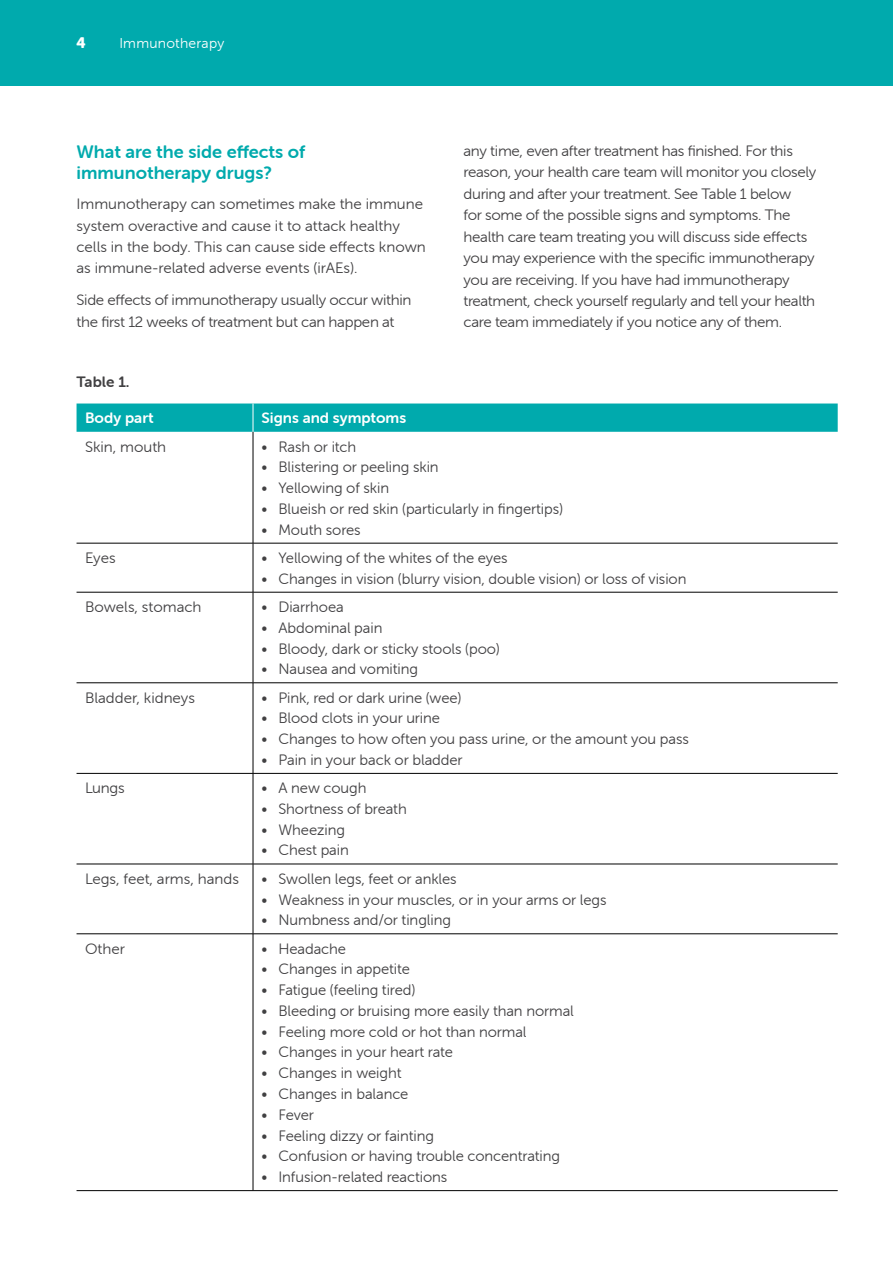
<style>
.page{position:relative;width:893px;height:1263px;background:#fff}
.page>*{position:absolute;margin:0;border:0;box-sizing:border-box;transform-origin:0 0}
.t1{font:18px/21px "Museo Sans Rounded 700";color:#00aaad}
.t2{font:15px/21.5px "Museo Sans Rounded 300";letter-spacing:-.005em;color:#414042}
.t3{font:15px "Museo Sans Rounded 700";color:#fff}
.t4{font:15px "Museo Sans Rounded 700";color:#414042}
.t5{font:15px "Museo Sans Rounded 900";color:#fff}
.t6{font:14.25px "Museo Sans Rounded 300";letter-spacing:.02em;color:#fff}
</style>
<div class="page">
<div style="left:0;top:0;width:893px;height:85px;background:#00aaad"></div>
<hr style="left:77px;top:543px;width:176px;height:1px;background:#000">
<hr style="left:253px;top:543px;width:585px;height:1px;background:#000">
<hr style="left:77px;top:592px;width:176px;height:1px;background:#000">
<hr style="left:253px;top:592px;width:585px;height:1px;background:#000">
<hr style="left:77px;top:682px;width:176px;height:1px;background:#000">
<hr style="left:253px;top:682px;width:585px;height:1px;background:#000">
<hr style="left:77px;top:773px;width:176px;height:1px;background:#000">
<hr style="left:253px;top:773px;width:585px;height:1px;background:#000">
<hr style="left:77px;top:864px;width:176px;height:1px;background:#000">
<hr style="left:253px;top:864px;width:585px;height:1px;background:#000">
<hr style="left:77px;top:933px;width:176px;height:1px;background:#000">
<hr style="left:253px;top:933px;width:585px;height:1px;background:#000">
<hr style="left:77px;top:1190px;width:176px;height:1px;background:#000">
<hr style="left:253px;top:1190px;width:585px;height:1px;background:#000">
<hr style="left:253px;top:432px;width:1px;height:111px;background:#000">
<hr style="left:253px;top:543px;width:1px;height:49px;background:#000">
<hr style="left:253px;top:592px;width:1px;height:91px;background:#000">
<hr style="left:253px;top:683px;width:1px;height:90px;background:#000">
<hr style="left:253px;top:773px;width:1px;height:91px;background:#000">
<hr style="left:253px;top:864px;width:1px;height:69px;background:#000">
<hr style="left:253px;top:934px;width:1px;height:256px;background:#000">
<svg style="left:77px;top:403px;width:761px;height:29px;background:#06acaf"></svg>
<p class="t5" style="left:77px;top:34px;width:11px">4</p>
<p class="t6" style="left:119px;top:36px;width:107px">Immunotherapy</p>
<p class="t1" style="left:77px;top:141px;width:230px">What are the side effects of immunotherapy drugs?</p>
<p class="t2" style="left:77px;top:193px;width:351px">Immunotherapy can sometimes make the immune system overactive and cause it to attack healthy cells in the body. This can cause side effects known as immune-related adverse events (irAEs).</p>
<p class="t2" style="left:77px;top:290px;width:336px">Side effects of immunotherapy usually occur within the first 12 weeks of treatment but can happen at</p>
<p class="t2" style="left:463px;top:140px;width:354px">any time, even after treatment has finished. For this reason, your health care team will monitor you closely during and after your treatment. See Table 1 below<br>for some of the possible signs and symptoms. The health care team treating you will discuss side effects you may experience with the specific immunotherapy you are receiving. If you have had immunotherapy treatment, check yourself regularly and tell your health care team immediately if you notice any of them.</p>
<p class="t4" style="left:77px;top:373px;width:55px">Table 1.</p>
<p class="t3" style="left:85px;top:410px;width:70px">Body part</p>
<p class="t3" style="left:261px;top:410px;width:146px">Signs and symptoms</p>
<p class="t2" style="left:85px;top:436px;width:83px">Skin, mouth</p>
<p class="t2" style="left:261px;top:436px;width:96px">• Rash or itch</p>
<p class="t2" style="left:261px;top:457px;width:179px">• Blistering or peeling skin</p>
<p class="t2" style="left:261px;top:477px;width:129px">• Yellowing of skin</p>
<p class="t2" style="left:261px;top:498px;width:303px">• Blueish or red skin (particularly in fingertips)</p>
<p class="t2" style="left:261px;top:519px;width:101px">• Mouth sores</p>
<p class="t2" style="left:85px;top:547px;width:32px">Eyes</p>
<p class="t2" style="left:261px;top:547px;width:248px">• Yellowing of the whites of the eyes</p>
<p class="t2" style="left:261px;top:568px;width:426px">• Changes in vision (blurry vision, double vision) or loss of vision</p>
<p class="t2" style="left:85px;top:596px;width:118px">Bowels, stomach</p>
<p class="t2" style="left:261px;top:596px;width:84px">• Diarrhoea</p>
<p class="t2" style="left:261px;top:617px;width:122px">• Abdominal pain</p>
<p class="t2" style="left:261px;top:638px;width:240px">• Bloody, dark or sticky stools (poo)</p>
<p class="t2" style="left:261px;top:658px;width:158px">• Nausea and vomiting</p>
<p class="t2" style="left:85px;top:687px;width:112px">Bladder, kidneys</p>
<p class="t2" style="left:261px;top:687px;width:202px">• Pink, red or dark urine (wee)</p>
<p class="t2" style="left:261px;top:707px;width:180px">• Blood clots in your urine</p>
<p class="t2" style="left:261px;top:728px;width:429px">• Changes to how often you pass urine, or the amount you pass</p>
<p class="t2" style="left:261px;top:749px;width:203px">• Pain in your back or bladder</p>
<p class="t2" style="left:85px;top:777px;width:41px">Lungs</p>
<p class="t2" style="left:261px;top:777px;width:106px">• A new cough</p>
<p class="t2" style="left:261px;top:798px;width:147px">• Shortness of breath</p>
<p class="t2" style="left:261px;top:819px;width:85px">• Wheezing</p>
<p class="t2" style="left:261px;top:840px;width:89px">• Chest pain</p>
<p class="t2" style="left:85px;top:868px;width:155px">Legs, feet, arms, hands</p>
<p class="t2" style="left:261px;top:868px;width:197px">• Swollen legs, feet or ankles</p>
<p class="t2" style="left:261px;top:889px;width:347px">• Weakness in your muscles, or in your arms or legs</p>
<p class="t2" style="left:261px;top:909px;width:191px">• Numbness and/or tingling</p>
<p class="t2" style="left:85px;top:938px;width:41px">Other</p>
<p class="t2" style="left:261px;top:938px;width:86px">• Headache</p>
<p class="t2" style="left:261px;top:958px;width:150px">• Changes in appetite</p>
<p class="t2" style="left:261px;top:979px;width:155px">• Fatigue (feeling tired)</p>
<p class="t2" style="left:261px;top:1000px;width:314px">• Bleeding or bruising more easily than normal</p>
<p class="t2" style="left:261px;top:1021px;width:267px">• Feeling more cold or hot than normal</p>
<p class="t2" style="left:261px;top:1042px;width:193px">• Changes in your heart rate</p>
<p class="t2" style="left:261px;top:1062px;width:141px">• Changes in weight</p>
<p class="t2" style="left:261px;top:1083px;width:148px">• Changes in balance</p>
<p class="t2" style="left:261px;top:1104px;width:54px">• Fever</p>
<p class="t2" style="left:261px;top:1125px;width:174px">• Feeling dizzy or fainting</p>
<p class="t2" style="left:261px;top:1145px;width:300px">• Confusion or having trouble concentrating</p>
<p class="t2" style="left:261px;top:1166px;width:187px">• Infusion-related reactions</p>
</div>
